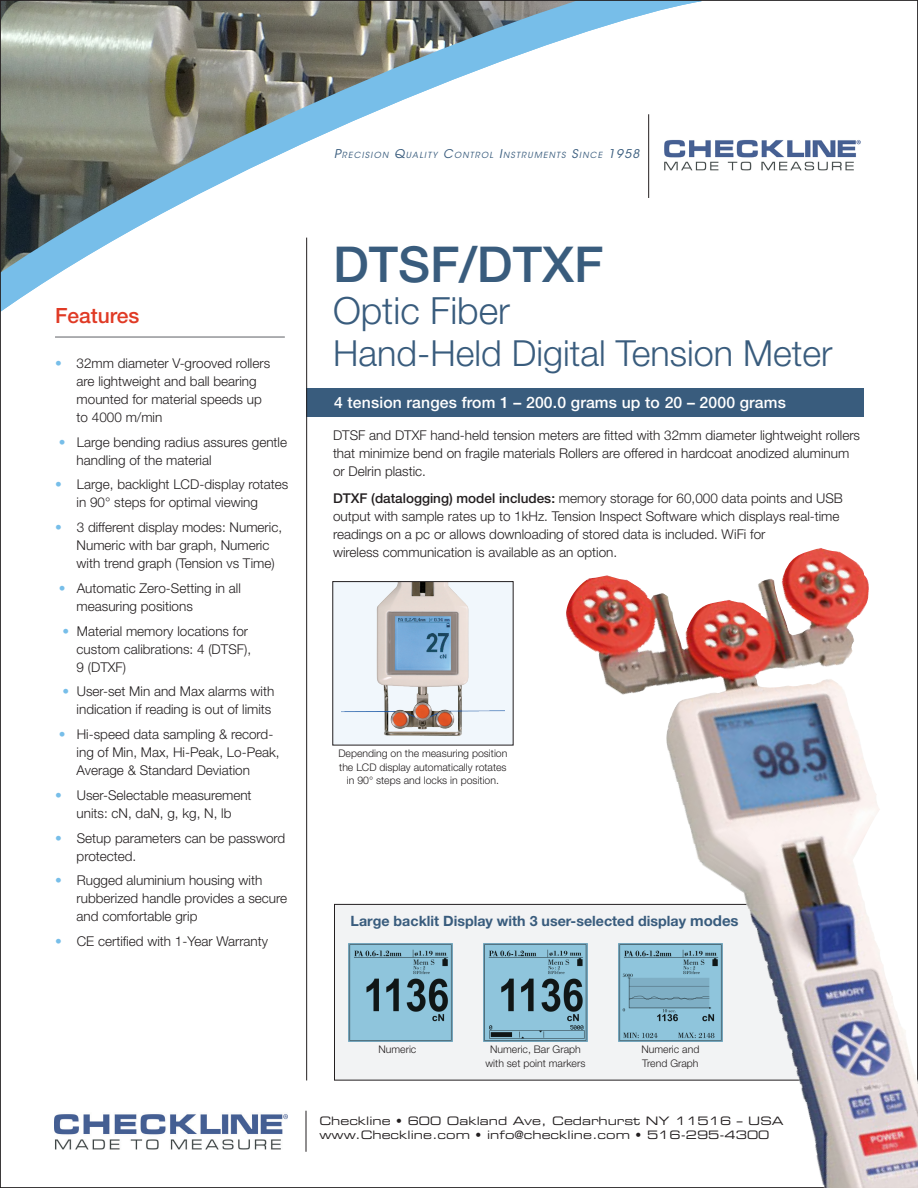
<style>
.page{position:relative;width:918px;height:1188px;background:#fff}
.page>*{position:absolute;margin:0;border:0;box-sizing:border-box;transform-origin:0 0}
.t1{font:500 49.5px "Helvetica Neue LT Std";color:#395c7d}
.t2{font:300 37.5px "Helvetica Neue LT Std";color:#395c7d}
.t3{font:300 36px "Helvetica Neue LT Std";color:#395c7d}
.t4{font:500 21px "Helvetica Neue LT Std";color:#e03a25}
.t5{font:500 15.75px "Helvetica Neue LT Std";letter-spacing:.01em;color:#fff}
.Text{font:700 14.25px "Helvetica Neue LT Std";color:#395c7d}
.Features{font:300 13.5px/18px "Helvetica Neue LT Std";color:#231f20}
.t6{font:11.7px/14px "Eurostile LT Std Ex 2";color:#231f20}
.Text-2{font:300 10.5px/13.5px "Helvetica Neue LT Std";color:#231f20;text-align:center}
.t7{font:italic 8.4px "ITC Avant Garde Std";letter-spacing:.145em;color:#395c7d}
.s1{font-weight:700;color:#77bee9}
.s2{font-size:12px}
.s3{font-weight:500}
.s4{font-size:15px}
</style>
<div class="page">
<div style="left:334px;top:904px;width:508px;height:176px;background:#f2f3f4"></div>
<div style="left:306px;top:389px;width:558px;height:28px;background:#395c7d"></div>
<hr style="left:306px;top:238px;width:1px;height:842px;background:#231f20">
<img style="left:484px;top:944px;width:71px;height:97px">
<img style="left:349px;top:944px;width:103px;height:97px">
<svg style="left:2px;top:2px;width:695px;height:345px"></svg>
<img style="left:660px;top:135px;width:201px;height:42px">
<div style="left:333px;top:582px;width:180px;height:163px;background:#f1f7fc"></div>
<img style="left:341px;top:583px;width:164px;height:152px">
<div style="left:332px;top:581px;width:182px;height:164px;border:1px solid #231f20"></div>
<img style="left:555px;top:548px;width:363px;height:640px">
<img style="left:54px;top:1114px;width:234px;height:36px">
<hr style="left:306px;top:1111px;width:1px;height:41px;background:#231f20">
<p class="t4" style="left:55px;top:303px;width:86px">Features</p>
<p class="Features" style="left:77px;top:354px;width:195px;text-indent:-22px"><span class="s1">•</span> 32mm diameter V-grooved rollers are lightweight and ball bearing mounted for material speeds up to 4000 m/min</p>
<p class="Features" style="left:77px;top:432px;width:212px;text-indent:-18px"><span class="s1">•</span> Large bending radius assures gentle handling of the material</p>
<p class="Features" style="left:77px;top:475px;width:213px;text-indent:-22px"><span class="s1">•</span> Large, backlight LCD-display rotates in 90° steps for optimal viewing</p>
<p class="Features" style="left:77px;top:518px;width:207px;text-indent:-22px"><span class="s1">•</span> 3 different display modes: Numeric,<br>Numeric with bar graph, Numeric with trend graph (Tension vs Time)</p>
<p class="Features" style="left:77px;top:579px;width:166px;text-indent:-18px"><span class="s1">•</span> Automatic Zero-Setting in all measuring positions</p>
<p class="Features" style="left:77px;top:621px;width:176px;text-indent:-14px"><span class="s1">•</span> Material memory locations for custom calibrations: 4 (DTSF),<br>9 (DTXF)</p>
<p class="Features" style="left:63px;top:682px;width:213px;text-align:right"><span class="s1">•</span> User-set Min and Max alarms with indication if reading is out of limits</p>
<p class="Features" style="left:77px;top:725px;width:205px;text-indent:-18px"><span class="s1">•</span> Hi-speed data sampling &amp; record&shy;ing of Min, Max, Hi-Peak, Lo-Peak,<br>Average &amp; Standard Deviation</p>
<p class="Features" style="left:55px;top:786px;width:198px;text-align:center"><span class="s1">•</span> User-Selectable measurement units: cN, daN, g, kg, N, lb</p>
<p class="Features" style="left:77px;top:828px;width:210px;text-indent:-22px"><span class="s1">•</span> Setup parameters can be password protected.</p>
<p class="Features" style="left:77px;top:871px;width:212px;text-indent:-22px"><span class="s1">•</span> Rugged aluminium housing with rubberized handle provides a secure and comfortable grip</p>
<p class="Features" style="left:55px;top:932px;width:215px"><span class="s1">•</span> CE certified with 1-Year Warranty</p>
<p class="t7" style="left:334px;top:150px;width:307px"><span class="s2">P</span>RECISION <span class="s2">Q</span>UALITY <span class="s2">C</span>ONTROL <span class="s2">I</span>NSTRUMENTS <span class="s2">S</span>INCE <span class="s2">1958</span></p>
<p class="t1" style="left:333px;top:235px;width:272px">DTSF/DTXF</p>
<p class="t2" style="left:333px;top:288px;width:179px">Optic Fiber</p>
<p class="t3" style="left:333px;top:331px;width:501px">Hand-Held Digital Tension Meter</p>
<p class="t5" style="left:334px;top:393px;width:453px">4 tension ranges from 1 – 200.0 grams up to 20 – 2000 grams</p>
<p class="Features" style="left:333px;top:426px;width:529px">DTSF and DTXF hand-held tension meters are fitted with 32mm diameter lightweight rollers that minimize bend on fragile materials Rollers are offered in hardcoat anodized aluminum or Delrin plastic.</p>
<p class="Features" style="left:333px;top:489px;width:511px"><span class="s3">DTXF (datalogging) model includes:</span> memory storage for 60,000 data points and USB output with sample rates up to 1kHz. Tension Inspect Software which displays real-time readings on a pc or allows downloading of stored data is included. WiFi for<br>wireless communication is available as an option.</p>
<p class="Text-2" style="left:338px;top:747px;width:170px">Depending on the measuring position the LCD display automatically rotates in 90° steps and locks in position.</p>
<p class="Text" style="left:351px;top:913px;width:390px">Large backlit Display with 3 user-selected display <span class="s4">modes</span></p>
<p class="Text-2" style="left:378px;top:1043px;width:39px">Numeric</p>
<p class="Text-2" style="left:486px;top:1043px;width:101px">Numeric, Bar Graph with set point markers</p>
<p class="Text-2" style="left:641px;top:1043px;width:59px;text-align:left">Numeric and<br>Trend Graph</p>
<p class="t6" style="left:320px;top:1114px;width:466px">Checkline • 600 Oakland Ave, Cedarhurst NY 11516 – USA www.Checkline.com • info@checkline.com • 516-295-4300</p>
</div>
